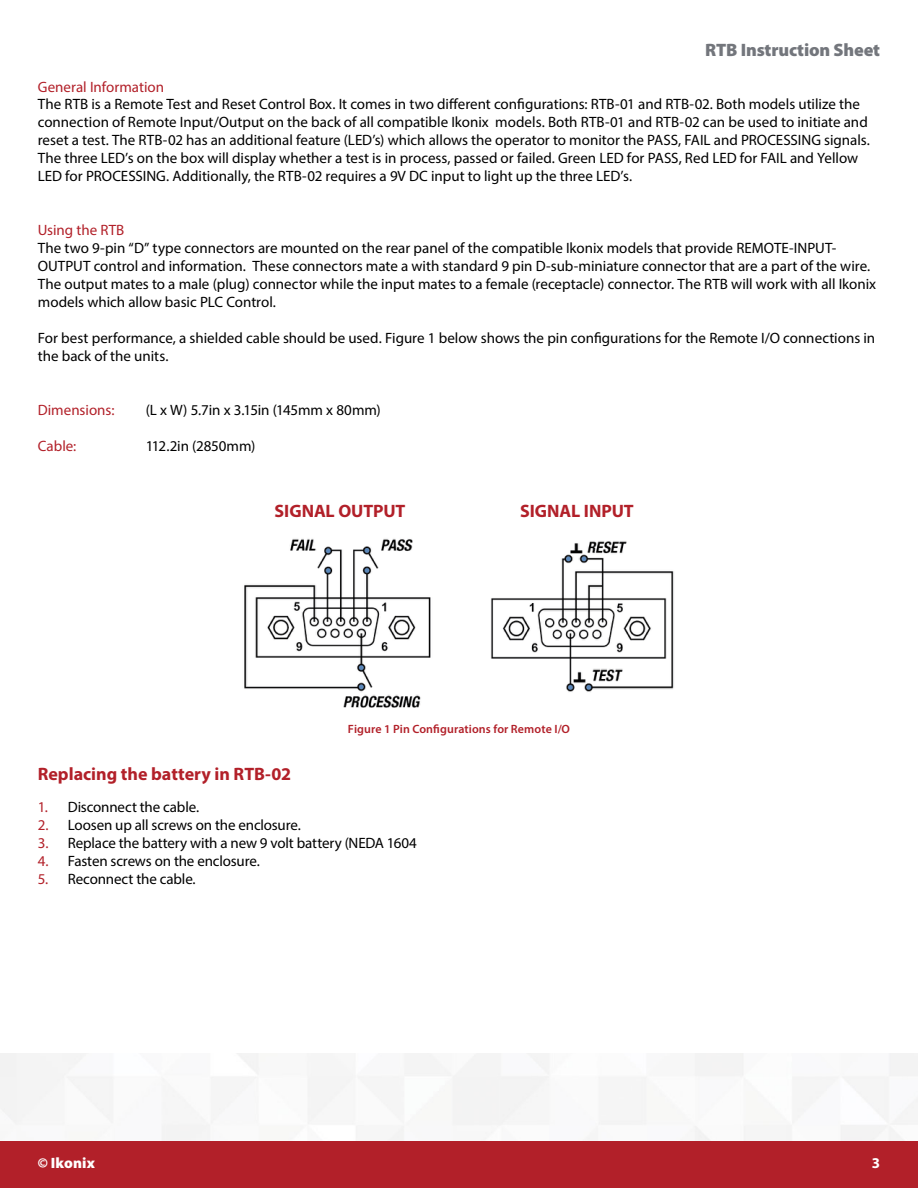
<style>
.page{position:relative;width:918px;height:1188px;background:#fff}
.page>*{position:absolute;margin:0;border:0;box-sizing:border-box;transform-origin:0 0}
.t1{font:700 18px "Myriad Pro";color:#b22029}
.t2{font:900 18px "Myriad Pro";letter-spacing:-.01em;color:#73767c}
.t3{font:15px/18px "Myriad Pro";color:#000}
.t4{font:15px "Myriad Pro";color:#b22029}
.t5{font:900 15px "Myriad Pro";letter-spacing:.01em;color:#fff}
.t6{font:700 15px "Myriad Pro";color:#fff}
.t7{font:600 12px "Myriad Pro";letter-spacing:.01em;color:#b22029}
.s1{color:#b22029}
</style>
<div class="page">
<div style="left:0;top:1141px;width:918px;height:47px;background:#b22029"></div>
<img style="left:244px;top:539px;width:430px;height:169px">
<p class="t2" style="left:705px;top:40px;width:176px">RTB Instruction Sheet</p>
<p class="t4" style="left:38px;top:77px;width:128px">General Information</p>
<p class="t3" style="left:38px;top:95px;width:834px">The RTB is a Remote Test and Reset Control Box. It comes in two different configurations: RTB-01 and RTB-02. Both models utilize the connection of Remote Input/Output on the back of all compatible Ikonix models. Both RTB-01 and RTB-02 can be used to initiate and reset a test. The RTB-02 has an additional feature (LED’s) which allows the operator to monitor the PASS, FAIL and PROCESSING signals.<br>The three LED’s on the box will display whether a test is in process, passed or failed. Green LED for PASS, Red LED for FAIL and Yellow LED for PROCESSING. Additionally, the RTB-02 requires a 9V DC input to light up the three LED’s.</p>
<p class="t4" style="left:38px;top:221px;width:88px">Using the RTB</p>
<p class="t3" style="left:38px;top:239px;width:840px">The two 9-pin “D” type connectors are mounted on the rear panel of the compatible Ikonix models that provide REMOTE-INPUT-OUTPUT control and information. These connectors mate a with standard 9 pin D-sub-miniature connector that are a part of the wire.<br>The output mates to a male (plug) connector while the input mates to a female (receptacle) connector. The RTB will work with all Ikonix models which allow basic PLC Control.</p>
<p class="t3" style="left:38px;top:329px;width:839px">For best performance, a shielded cable should be used. Figure 1 below shows the pin configurations for the Remote I/O connections in the back of the units.</p>
<p class="t4" style="left:38px;top:401px;width:78px">Dimensions:</p>
<p class="t3" style="left:146px;top:401px;width:236px">(L x W) 5.7in x 3.15in (145mm x 80mm)</p>
<p class="t4" style="left:38px;top:437px;width:40px">Cable:</p>
<p class="t3" style="left:146px;top:437px;width:111px">112.2in (2850mm)</p>
<p class="t1" style="left:275px;top:499px;width:132px">SIGNAL OUTPUT</p>
<p class="t1" style="left:520px;top:499px;width:115px">SIGNAL INPUT</p>
<p class="t1" style="left:38px;top:762px;width:255px">Replacing the battery in RTB-02</p>
<p class="t7" style="left:348px;top:721px;width:224px">Figure 1 Pin Configurations for Remote I/O</p>
<p class="t3" style="left:38px;top:797px;width:163px"><span class="s1">1.</span> Disconnect the cable.</p>
<p class="t3" style="left:38px;top:815px;width:265px"><span class="s1">2.</span> Loosen up all screws on the enclosure.</p>
<p class="t3" style="left:38px;top:833px;width:381px"><span class="s1">3.</span> Replace the battery with a new 9 volt battery (NEDA 1604</p>
<p class="t3" style="left:38px;top:851px;width:224px"><span class="s1">4.</span> Fasten screws on the enclosure.</p>
<p class="t3" style="left:38px;top:869px;width:159px"><span class="s1">5.</span> Reconnect the cable.</p>
<p class="t5" style="left:38px;top:1155px;width:59px">© Ikonix</p>
<p class="t6" style="left:872px;top:1153px;width:10px">3</p>
</div>
